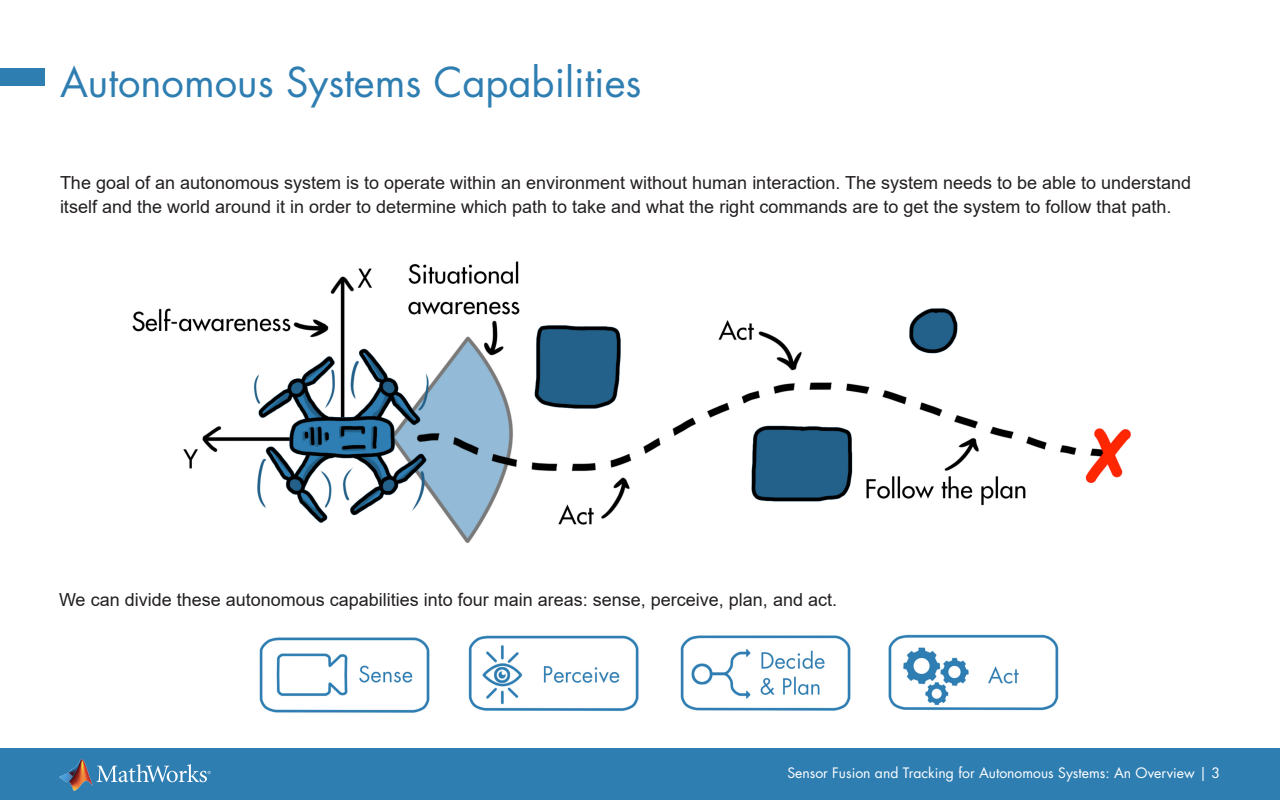
<style>
.page{position:relative;width:1280px;height:800px;background:#fff}
.page>*{position:absolute;margin:0;border:0;box-sizing:border-box;transform-origin:0 0}
.Section_Header{font:40px "Futura Std";color:#2f7eb2}
.body_copy_-_large{font:18px/24px "Arial";color:#231f20}
.t1{font:14px "Futura Std";color:#fff}
</style>
<div class="page">
<div style="left:0;top:748px;width:1280px;height:52px;background:#2f7eb2"></div>
<svg style="left:97px;top:764px;width:114px;height:18px"></svg>
<img style="left:59px;top:760px;width:33px;height:30px">
<div style="left:0;top:68px;width:45px;height:18px;background:#2f7eb2"></div>
<img style="left:132px;top:261px;width:999px;height:282px">
<img style="left:259px;top:634px;width:800px;height:79px">
<p class="Section_Header" style="left:60px;top:57px;width:583px">Autonomous Systems Capabilities</p>
<p class="body_copy_-_large" style="left:60px;top:171px;width:1133px">The goal of an autonomous system is to operate within an environment without human interaction. The system needs to be able to understand itself and the world around it in order to determine which path to take and what the right commands are to get the system to follow that path.</p>
<p class="body_copy_-_large" style="left:59px;top:588px;width:780px">We can divide these autonomous capabilities into four main areas: sense, perceive, plan, and act.</p>
<p class="t1" style="left:787px;top:763px;width:434px">Sensor Fusion and Tracking for Autonomous Systems: An Overview | 3</p>
</div>
